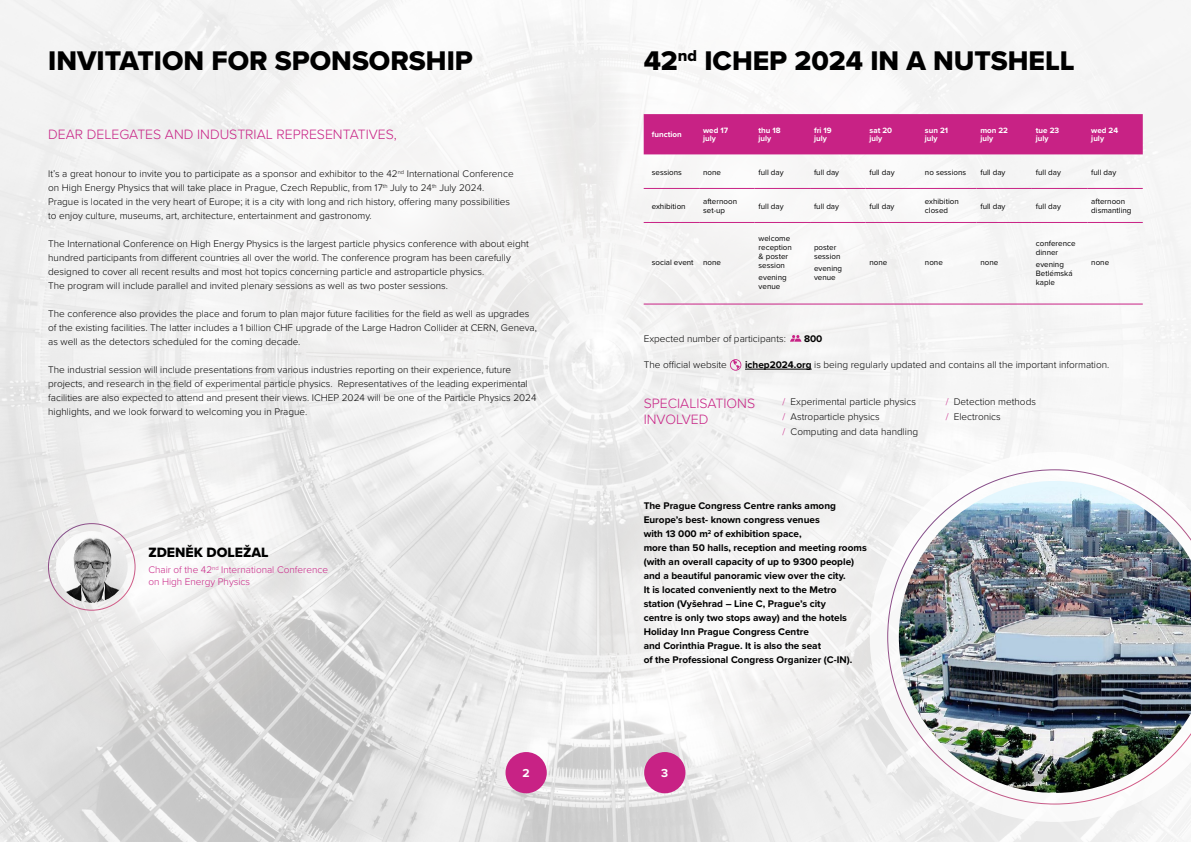
<style>
.page{position:relative;width:1191px;height:842px;background:#fff}
.page>*{position:absolute;margin:0;border:0;box-sizing:border-box;transform-origin:0 0}
.t1{font:28px "Proxima Nova Extrabld";color:#000}
.t2{font:300 14px/16.8px "Proxima Nova";color:#c82285}
.t3{font:14px "Proxima Nova Extrabld";color:#000}
.t4{font:700 12px "Proxima Nova";color:#fff}
.t5{font:300 10px/14px "Proxima Nova";color:#000}
.t6{font:700 10px/14px "Proxima Nova";color:#000}
.t7{font:300 10px/12px "Proxima Nova";color:#c82285}
.t8{font:8px/9px "Proxima Nova";color:#000}
.t9{font:700 8px/8px "Proxima Nova";color:#fff}
.s1{font-weight:700}
.s2{color:#c82285}
</style>
<div class="page">
<img style="left:0;top:0;width:1191px;height:842px">
<svg style="left:576px;top:454px;width:326px;height:326px"></svg>
<svg style="left:0;top:418px;width:320px;height:327px"></svg>
<div style="left:201px;top:0;width:411px;height:411px;background:#f5f5f5;border-radius:50%"></div>
<svg style="left:527px;top:0;width:428px;height:397px"></svg>
<svg style="left:869px;top:452px;width:322px;height:370px;fill:#f5f5f5"></svg>
<svg style="left:887px;top:469px;width:304px;height:335px"></svg>
<div style="left:643px;top:114px;width:499px;height:40px;background:#c82285"></div>
<hr style="left:643px;top:188px;width:56px;height:1px;background:#c82285">
<hr style="left:699px;top:188px;width:55px;height:1px;background:#c82285">
<hr style="left:754px;top:188px;width:56px;height:1px;background:#c82285">
<hr style="left:810px;top:188px;width:55px;height:1px;background:#c82285">
<hr style="left:865px;top:188px;width:56px;height:1px;background:#c82285">
<hr style="left:921px;top:188px;width:55px;height:1px;background:#c82285">
<hr style="left:976px;top:188px;width:55px;height:1px;background:#c82285">
<hr style="left:1031px;top:188px;width:56px;height:1px;background:#c82285">
<hr style="left:1087px;top:188px;width:55px;height:1px;background:#c82285">
<hr style="left:643px;top:222px;width:56px;height:1px;background:#c82285">
<hr style="left:699px;top:222px;width:55px;height:1px;background:#c82285">
<hr style="left:754px;top:222px;width:56px;height:1px;background:#c82285">
<hr style="left:810px;top:222px;width:55px;height:1px;background:#c82285">
<hr style="left:865px;top:222px;width:56px;height:1px;background:#c82285">
<hr style="left:921px;top:222px;width:55px;height:1px;background:#c82285">
<hr style="left:976px;top:222px;width:55px;height:1px;background:#c82285">
<hr style="left:1031px;top:222px;width:56px;height:1px;background:#c82285">
<hr style="left:1087px;top:222px;width:55px;height:1px;background:#c82285">
<img style="left:56px;top:531px;width:72px;height:72px">
<hr style="left:745px;top:369px;width:66px;height:1px;background:#000">
<img style="left:899px;top:481px;width:292px;height:312px">
<hr style="left:643px;top:304px;width:499px;height:1px;background:#c82285">
<svg style="left:790px;top:335px;width:11px;height:7px"></svg>
<svg style="left:730px;top:359px;width:11px;height:12px"></svg>
<div style="left:644px;top:752px;width:41px;height:41px;background:#c82285;border-radius:50%"></div>
<div style="left:505px;top:752px;width:42px;height:41px;background:#c82285;border-radius:50%"></div>
<h1 class="t1" style="left:48px;top:40px;width:426px">INVITATION FOR SPONSORSHIP</h1>
<h1 class="t1" style="left:643px;top:40px;width:432px">42<sup>nd</sup> ICHEP 2024 IN A NUTSHELL</h1>
<h2 class="t2" style="left:48px;top:125px;width:350px">DEAR DELEGATES AND INDUSTRIAL REPRESENTATIVES,</h2>
<p class="t5" style="left:48px;top:166px;width:467px">It’s a great honour to invite you to participate as a sponsor and exhibitor to the 42<sup>nd</sup> International Conference on High Energy Physics that will take place in Prague, Czech Republic, from 17<sup>th</sup> July to 24<sup>th</sup> July 2024.<br>Prague is located in the very heart of Europe; it is a city with long and rich history, offering many possibilities to enjoy culture, museums, art, architecture, entertainment and gastronomy.</p>
<p class="t5" style="left:48px;top:236px;width:482px">The International Conference on High Energy Physics is the largest particle physics conference with about eight hundred participants from different countries all over the world. The conference program has been carefully designed to cover all recent results and most hot topics concerning particle and astroparticle physics.<br>The program will include parallel and invited plenary sessions as well as two poster sessions.</p>
<p class="t5" style="left:48px;top:306px;width:490px">The conference also provides the place and forum to plan major future facilities for the field as well as upgrades of the existing facilities. The latter includes a 1 billion CHF upgrade of the Large Hadron Collider at CERN, Geneva, as well as the detectors scheduled for the coming decade.</p>
<p class="t5" style="left:48px;top:362px;width:490px">The industrial session will include presentations from various industries reporting on their experience, future projects, and research in the field of experimental particle physics. Representatives of the leading experimental facilities are also expected to attend and present their views. ICHEP 2024 will be one of the Particle Physics 2024 highlights, and we look forward to welcoming you in Prague.</p>
<h2 class="t3" style="left:148px;top:542px;width:122px">ZDENĚK DOLEŽAL</h2>
<p class="t7" style="left:148px;top:563px;width:181px">Chair of the 42<sup>nd</sup> International Conference on High Energy Physics</p>
<p class="t9" style="left:652px;top:131px;width:31px">function</p>
<p class="t9" style="left:703px;top:127px;width:26px">wed 17 july</p>
<p class="t9" style="left:758px;top:127px;width:24px">thu 18 july</p>
<p class="t9" style="left:814px;top:127px;width:19px">fri 19 july</p>
<p class="t9" style="left:869px;top:127px;width:24px">sat 20 july</p>
<p class="t9" style="left:925px;top:127px;width:25px">sun 21 july</p>
<p class="t9" style="left:980px;top:127px;width:29px">mon 22 july</p>
<p class="t9" style="left:1035px;top:127px;width:25px">tue 23 july</p>
<p class="t9" style="left:1091px;top:127px;width:28px">wed 24 july</p>
<p class="t8" style="left:652px;top:167px;width:32px">sessions</p>
<p class="t8" style="left:703px;top:167px;width:19px">none</p>
<p class="t8" style="left:758px;top:167px;width:27px">full day</p>
<p class="t8" style="left:814px;top:167px;width:27px">full day</p>
<p class="t8" style="left:869px;top:167px;width:27px">full day</p>
<p class="t8" style="left:925px;top:167px;width:43px">no sessions</p>
<p class="t8" style="left:980px;top:167px;width:27px">full day</p>
<p class="t8" style="left:1035px;top:167px;width:27px">full day</p>
<p class="t8" style="left:1091px;top:167px;width:27px">full day</p>
<p class="t8" style="left:652px;top:201px;width:35px">exhibition</p>
<p class="t8" style="left:703px;top:197px;width:35px">afternoon set-up</p>
<p class="t8" style="left:758px;top:201px;width:27px">full day</p>
<p class="t8" style="left:814px;top:201px;width:27px">full day</p>
<p class="t8" style="left:869px;top:201px;width:27px">full day</p>
<p class="t8" style="left:925px;top:197px;width:35px">exhibition closed</p>
<p class="t8" style="left:980px;top:201px;width:27px">full day</p>
<p class="t8" style="left:1035px;top:201px;width:27px">full day</p>
<p class="t8" style="left:1091px;top:197px;width:42px">afternoon dismantling</p>
<p class="t8" style="left:652px;top:258px;width:71px">social event none</p>
<p class="t8" style="left:758px;top:234px;width:35px">welcome reception &amp; poster session</p>
<p class="t8" style="left:758px;top:273px;width:30px">evening venue</p>
<p class="t8" style="left:814px;top:243px;width:28px">poster session</p>
<p class="t8" style="left:814px;top:264px;width:30px">evening venue</p>
<p class="t8" style="left:869px;top:258px;width:19px">none</p>
<p class="t8" style="left:925px;top:258px;width:19px">none</p>
<p class="t8" style="left:980px;top:258px;width:19px">none</p>
<p class="t8" style="left:1035px;top:238px;width:41px">conference dinner</p>
<p class="t8" style="left:1035px;top:259px;width:38px">evening<br>Betlémská kaple</p>
<p class="t8" style="left:1091px;top:258px;width:19px">none</p>
<p class="t5" style="left:643px;top:331px;width:144px">Expected number of participants:</p>
<p class="t6" style="left:804px;top:331px;width:20px">800</p>
<p class="t5" style="left:643px;top:357px;width:85px">The official website</p>
<p class="t5" style="left:745px;top:357px;width:366px"><span class="s1">ichep2024.org</span> is being regularly updated and contains all the important information.</p>
<h2 class="t2" style="left:643px;top:394px;width:113px">SPECIALISATIONS<br>INVOLVED</h2>
<p class="t5" style="left:782px;top:393px;width:137px;line-height:15px"><span class="s2">/</span> Experimental particle physics <span class="s2">/</span> Astroparticle physics<br><span class="s2">/</span> Computing and data handling</p>
<p class="t5" style="left:945px;top:393px;width:92px;line-height:15px"><span class="s2">/</span> Detection methods <span class="s2">/</span> Electronics</p>
<p class="t6" style="left:643px;top:499px;width:224px">The Prague Congress Centre ranks among Europe’s best- known congress venues<br>with 13 000 m<sup>2</sup> of exhibition space,<br>more than 50 halls, reception and meeting rooms (with an overall capacity of up to 9300 people) and a beautiful panoramic view over the city.<br>It is located conveniently next to the Metro station (Vyšehrad – Line C, Prague’s city<br>centre is only two stops away) and the hotels Holiday Inn Prague Congress Centre<br>and Corinthia Prague. It is also the seat<br>of the Professional Congress Organizer (C-IN).</p>
<p class="t4" style="left:522px;top:764px;width:9px">2</p>
<p class="t4" style="left:661px;top:764px;width:9px">3</p>
</div>
